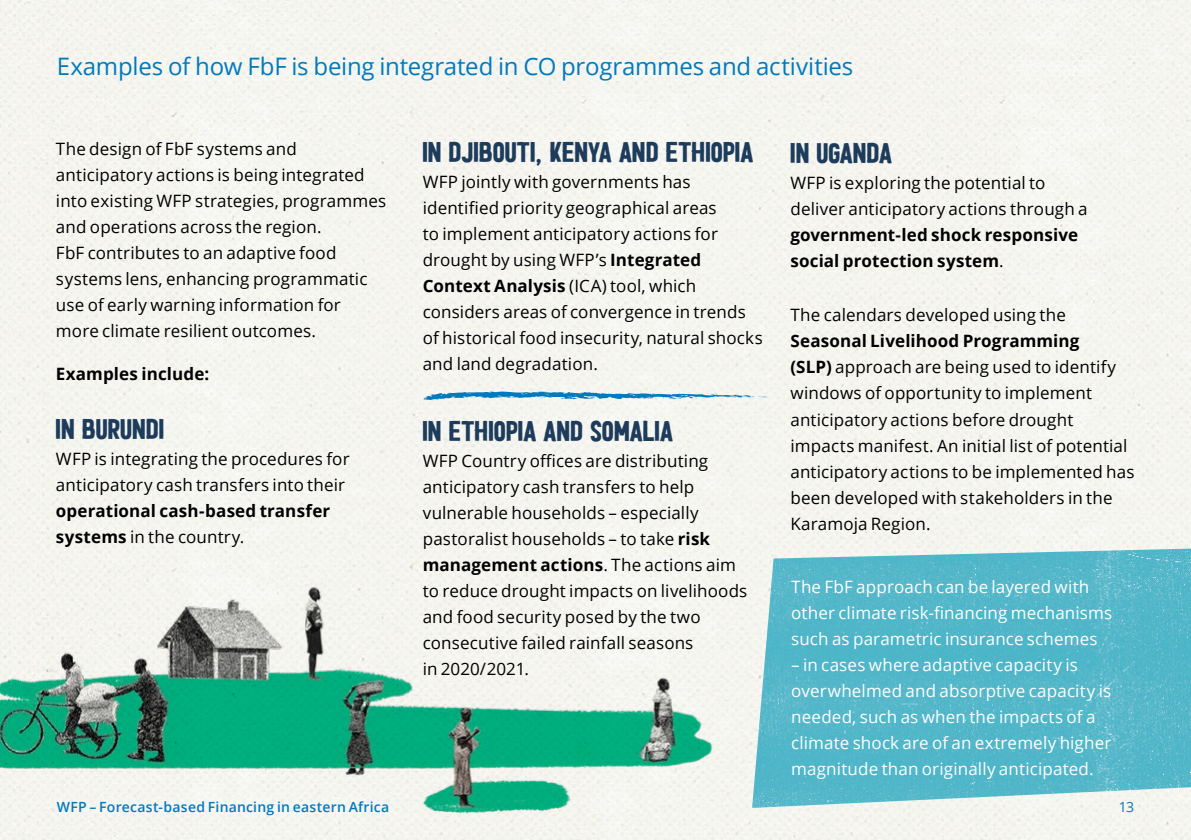
<style>
.page{position:relative;width:1191px;height:840px;background:#fff}
.page>*{position:absolute;margin:0;border:0;box-sizing:border-box;transform-origin:0 0}
.t1{font:28px "HALDEN SOLID";letter-spacing:.025em;color:#1d3c5c}
.t2{font:24px "Open Sans";letter-spacing:-.01em;color:#007abf}
.t3{font:17px/26px "Open Sans";letter-spacing:.01em;color:#000}
.t4{font:17px/26px "Open Sans";letter-spacing:.01em;color:#fff}
.t5{font:700 17px/26px "Open Sans";letter-spacing:.01em;color:#000}
.t6{font:600 14px "Open Sans";letter-spacing:.02em;color:#007abf}
.t7{font:14px "Open Sans";color:#007abf}
.s1{font-weight:400}
.s2{font-weight:700}
</style>
<div class="page">
<img style="left:0;top:0;width:1191px;height:839px">
<img style="left:752px;top:548px;width:439px;height:259px">
<svg style="left:423px;top:391px;width:344px;height:9px"></svg>
<h2 class="t2" style="left:57px;top:50px;width:798px">Examples of how FbF is being integrated in CO programmes and activities</h2>
<p class="t3" style="left:56px;top:135px;width:332px">The design of FbF systems and anticipatory actions is being integrated into existing WFP strategies, programmes and operations across the region.<br>FbF contributes to an adaptive food systems lens, enhancing programmatic use of early warning information for more climate resilient outcomes.</p>
<p class="t5" style="left:56px;top:360px;width:155px">Examples include:</p>
<h1 class="t1" style="left:56px;top:410px;width:110px">IN BURUNDI</h1>
<p class="t3" style="left:56px;top:445px;width:295px">WFP is integrating the procedures for anticipatory cash transfers into their</p>
<p class="t5" style="left:56px;top:497px;width:276px">operational cash-based transfer systems <span class="s1">in the country.</span></p>
<h1 class="t1" style="left:423px;top:134px;width:332px">IN DJIBOUTI, KENYA AND ETHIOPIA</h1>
<p class="t3" style="left:423px;top:168px;width:341px">WFP jointly with governments has identified priority geographical areas<br>to implement anticipatory actions for drought by using WFP’s <span class="s2">Integrated Context Analysis</span> (ICA) tool, which considers areas of convergence in trends of historical food insecurity, natural shocks and land degradation.</p>
<h1 class="t1" style="left:423px;top:412px;width:251px">IN ETHIOPIA AND SOMALIA</h1>
<p class="t3" style="left:423px;top:447px;width:326px">WFP Country offices are distributing anticipatory cash transfers to help vulnerable households – especially pastoralist households – to take <span class="s2">risk management actions</span>. The actions aim to reduce drought impacts on livelihoods and food security posed by the two consecutive failed rainfall seasons<br>in 2020/2021.</p>
<h1 class="t1" style="left:790px;top:134px;width:103px">IN UGANDA</h1>
<p class="t3" style="left:790px;top:169px;width:299px">WFP is exploring the potential to deliver anticipatory actions through a</p>
<p class="t5" style="left:790px;top:221px;width:289px">government-led shock responsive social protection system<span class="s1">.</span></p>
<p class="t3" style="left:790px;top:301px;width:277px">The calendars developed using the</p>
<p class="t3" style="left:790px;top:327px;width:345px"><span class="s2">Seasonal Livelihood Programming<br>(SLP)</span> approach are being used to identify windows of opportunity to implement anticipatory actions before drought impacts manifest. An initial list of potential anticipatory actions to be implemented has been developed with stakeholders in the Karamoja Region.</p>
<p class="t4" style="left:791px;top:573px;width:322px">The FbF approach can be layered with other climate risk-financing mechanisms such as parametric insurance schemes</p>
<p class="t4" style="left:791px;top:651px;width:322px">– in cases where adaptive capacity is overwhelmed and absorptive capacity is needed, such as when the impacts of a climate shock are of an extremely higher magnitude than originally anticipated.</p>
<p class="t6" style="left:57px;top:796px;width:334px">WFP – Forecast-based Financing in eastern Africa</p>
<p class="t7" style="left:1118px;top:796px;width:17px">13</p>
</div>
